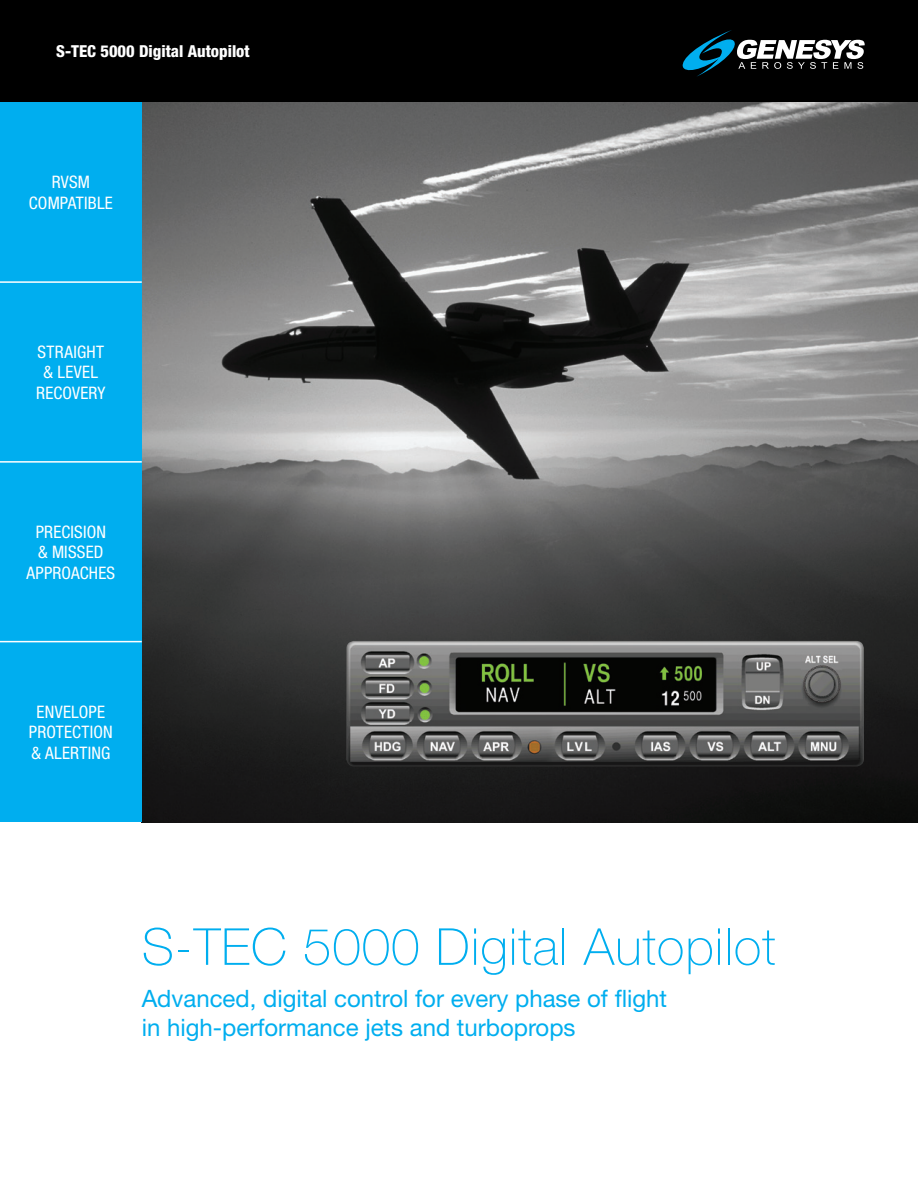
<style>
.page{position:relative;width:918px;height:1188px;background:#fff}
.page>*{position:absolute;margin:0;border:0;box-sizing:border-box;transform-origin:0 0}
.t1{font:100 51px "Helvetica Neue";letter-spacing:.02em;color:#00aeef}
.t2{font:24px/28.8px "Helvetica Neue";color:#00aeef}
.t3{font:condensed 17.25px/20.7px "Helvetica Neue";letter-spacing:.01em;color:#fff;text-align:center}
.t4{font:800 condensed 16.5px "Helvetica Neue";color:#fff}
</style>
<div class="page">
<img style="left:142px;top:102px;width:776px;height:720px">
<div style="left:0;top:102px;width:142px;height:720px;background:#00aeef"></div>
<hr style="left:0;top:281px;width:142px;height:2px;background:#fff">
<hr style="left:0;top:461px;width:142px;height:2px;background:#fff">
<hr style="left:0;top:641px;width:142px;height:1px;background:#fff">
<div style="left:0;top:0;width:918px;height:102px;background:#000"></div>
<svg style="left:683px;top:30px;width:182px;height:47px"></svg>
<img style="left:346px;top:641px;width:518px;height:125px">
<p class="t4" style="left:56px;top:41px;width:195px">S-TEC 5000 Digital Autopilot</p>
<p class="t3" style="left:29px;top:171px;width:86px">RVSM<br>COMPATIBLE</p>
<p class="t3" style="left:36px;top:341px;width:71px">STRAIGHT &amp; LEVEL<br>RECOVERY</p>
<p class="t3" style="left:27px;top:521px;width:90px">PRECISION<br>&amp; MISSED<br>APPROACHES</p>
<p class="t3" style="left:29px;top:701px;width:85px">ENVELOPE<br>PROTECTION &amp; ALERTING</p>
<h1 class="t1" style="left:142px;top:918px;width:635px">S-TEC 5000 Digital Autopilot</h1>
<h2 class="t2" style="left:142px;top:984px;width:527px">Advanced, digital control for every phase of flight in high-performance jets and turboprops</h2>
</div>
